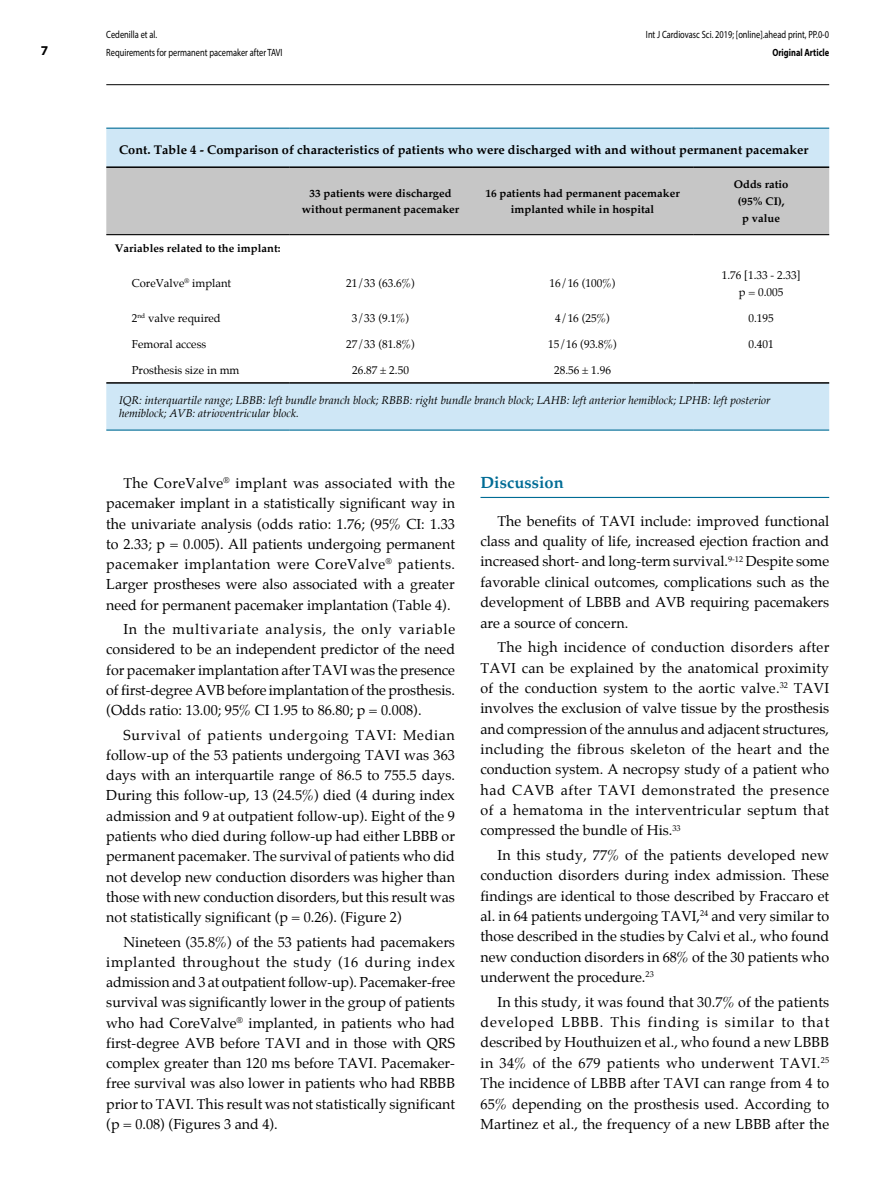
<style>
.page{position:relative;width:893px;height:1191px;background:#fff}
.page>*{position:absolute;margin:0;border:0;box-sizing:border-box;transform-origin:0 0}
.t1{font:700 16.5px "Palatino";color:#006c95}
.t2{font:14.25px/20.2px "Palatino";color:#000;text-align:justify}
.t3{font:700 13.5px "Myriad Pro";color:#000}
.t4{font:700 12.75px "Palatino";color:#000}
.t5{font:11.25px/16.8px "Palatino";color:#000;text-align:center}
.t6{font:italic 11.25px/13.5px "Palatino";color:#000}
.t7{font:700 11.25px/16.8px "Palatino";color:#000;text-align:center}
.t8{font:10.5px/18px "Myriad Pro";color:#000;scale:.8 1}
.t9{font:700 10.5px "Myriad Pro";color:#000;scale:.8 1}
</style>
<div class="page">
<hr style="left:106px;top:84px;width:723px;height:1px;background:#000">
<svg style="left:106px;top:129px;width:723px;height:300px"></svg>
<div style="left:106px;top:168px;width:723px;height:66px;background:#c6c6c6"></div>
<hr style="left:106px;top:128px;width:183px;height:1px;background:#006c95">
<hr style="left:289px;top:128px;width:183px;height:1px;background:#006c95">
<hr style="left:472px;top:128px;width:221px;height:1px;background:#006c95">
<hr style="left:693px;top:128px;width:136px;height:1px;background:#006c95">
<hr style="left:106px;top:166px;width:183px;height:2px;background:#000">
<hr style="left:289px;top:166px;width:183px;height:2px;background:#000">
<hr style="left:472px;top:166px;width:221px;height:2px;background:#000">
<hr style="left:693px;top:166px;width:136px;height:2px;background:#000">
<hr style="left:106px;top:382px;width:183px;height:2px;background:#000">
<hr style="left:289px;top:382px;width:183px;height:2px;background:#000">
<hr style="left:472px;top:382px;width:221px;height:2px;background:#000">
<hr style="left:693px;top:382px;width:136px;height:2px;background:#000">
<hr style="left:106px;top:429px;width:183px;height:1px;background:#006c95">
<hr style="left:289px;top:429px;width:183px;height:1px;background:#006c95">
<hr style="left:472px;top:429px;width:221px;height:1px;background:#006c95">
<hr style="left:693px;top:429px;width:136px;height:1px;background:#006c95">
<hr style="left:106px;top:234px;width:183px;height:1px;background:#000">
<hr style="left:289px;top:234px;width:183px;height:1px;background:#000">
<hr style="left:472px;top:234px;width:221px;height:1px;background:#000">
<hr style="left:693px;top:234px;width:136px;height:1px;background:#000">
<hr style="left:480px;top:497px;width:349px;height:1px;background:#006c95">
<p class="t3" style="left:41px;top:42px;width:9px">7</p>
<p class="t8" style="left:106px;top:25px;width:222px">Cedenilla et al.<br>Requirements for permanent pacemaker after TAVI</p>
<p class="t8" style="left:646px;top:25px;width:231px">Int J Cardiovasc Sci. 2019; [online].ahead print, PP.0-0</p>
<p class="t9" style="left:772px;top:45px;width:73px">Original Article</p>
<p class="t4" style="left:119px;top:143px;width:691px">Cont. Table 4 - Comparison of characteristics of patients who were discharged with and without permanent pacemaker</p>
<p class="t7" style="left:302px;top:184px;width:159px">33 patients were discharged without permanent pacemaker</p>
<p class="t7" style="left:485px;top:184px;width:196px">16 patients had permanent pacemaker implanted while in hospital</p>
<p class="t7" style="left:734px;top:176px;width:56px">Odds ratio (95% CI), p value</p>
<p class="t7" style="left:115px;top:240px;width:167px">Variables related to the implant:</p>
<p class="t5" style="left:132px;top:275px;width:101px">CoreValve<sup>®</sup> implant</p>
<p class="t5" style="left:346px;top:275px;width:70px">21/33 (63.6%)</p>
<p class="t5" style="left:550px;top:275px;width:67px">16/16 (100%)</p>
<p class="t5" style="left:722px;top:267px;width:80px">1.76 [1.33 - 2.33] p = 0.005</p>
<p class="t5" style="left:132px;top:310px;width:90px">2<sup>nd</sup> valve required</p>
<p class="t5" style="left:352px;top:310px;width:59px">3/33 (9.1%)</p>
<p class="t5" style="left:555px;top:310px;width:56px">4/16 (25%)</p>
<p class="t5" style="left:748px;top:310px;width:27px">0.195</p>
<p class="t5" style="left:132px;top:336px;width:76px">Femoral access</p>
<p class="t5" style="left:346px;top:336px;width:70px">27/33 (81.8%)</p>
<p class="t5" style="left:548px;top:336px;width:70px">15/16 (93.8%)</p>
<p class="t5" style="left:748px;top:336px;width:27px">0.401</p>
<p class="t5" style="left:132px;top:362px;width:109px">Prosthesis size in mm</p>
<p class="t5" style="left:352px;top:362px;width:58px">26.87 ± 2.50</p>
<p class="t5" style="left:554px;top:362px;width:58px">28.56 ± 1.96</p>
<p class="t6" style="left:119px;top:393px;width:653px">IQR: interquartile range; LBBB: left bundle branch block; RBBB: right bundle branch block; LAHB: left anterior hemiblock; LPHB: left posterior hemiblock; AVB: atrioventricular block.</p>
<p class="t2" style="left:106px;top:473px;width:350px;text-indent:17px">The CoreValve<sup>®</sup> implant was associated with the pacemaker implant in a statistically significant way in the univariate analysis (odds ratio: 1.76; (95% CI: 1.33 to 2.33; p = 0.005). All patients undergoing permanent pacemaker implantation were CoreValve<sup>®</sup> patients.<br>Larger prostheses were also associated with a greater need for permanent pacemaker implantation (Table 4).</p>
<p class="t2" style="left:106px;top:619px;width:350px;text-indent:17px">In the multivariate analysis, the only variable considered to be an independent predictor of the need for pacemaker implantation after TAVI was the presence of first-degree AVB before implantation of the prosthesis. (Odds ratio: 13.00; 95% CI 1.95 to 86.80; p = 0.008).</p>
<p class="t2" style="left:106px;top:725px;width:350px;text-indent:17px">Survival of patients undergoing TAVI: Median follow-up of the 53 patients undergoing TAVI was 363 days with an interquartile range of 86.5 to 755.5 days.<br>During this follow-up, 13 (24.5%) died (4 during index admission and 9 at outpatient follow-up). Eight of the 9 patients who died during follow-up had either LBBB or permanent pacemaker. The survival of patients who did not develop new conduction disorders was higher than those with new conduction disorders, but this result was not statistically significant (p = 0.26). (Figure 2)</p>
<p class="t2" style="left:106px;top:931px;width:350px;text-indent:17px">Nineteen (35.8%) of the 53 patients had pacemakers implanted throughout the study (16 during index admission and 3 at outpatient follow-up). Pacemaker-free survival was significantly lower in the group of patients who had CoreValve<sup>®</sup> implanted, in patients who had first-degree AVB before TAVI and in those with QRS complex greater than 120 ms before TAVI. Pacemaker&shy;free survival was also lower in patients who had RBBB prior to TAVI. This result was not statistically significant (p = 0.08) (Figures 3 and 4).</p>
<p class="t1" style="left:480px;top:473px;width:85px">Discussion</p>
<p class="t2" style="left:480px;top:511px;width:350px;text-indent:17px">The benefits of TAVI include: improved functional class and quality of life, increased ejection fraction and increased short- and long-term survival.<sup>9-12</sup> Despite some favorable clinical outcomes, complications such as the development of LBBB and AVB requiring pacemakers are a source of concern.</p>
<p class="t2" style="left:480px;top:637px;width:350px;text-indent:17px">The high incidence of conduction disorders after TAVI can be explained by the anatomical proximity of the conduction system to the aortic valve.<sup>32</sup> TAVI involves the exclusion of valve tissue by the prosthesis and compression of the annulus and adjacent structures, including the fibrous skeleton of the heart and the conduction system. A necropsy study of a patient who had CAVB after TAVI demonstrated the presence of a hematoma in the interventricular septum that compressed the bundle of His.<sup>33</sup></p>
<p class="t2" style="left:480px;top:845px;width:350px;text-indent:17px">In this study, 77% of the patients developed new conduction disorders during index admission. These findings are identical to those described by Fraccaro et al. in 64 patients undergoing TAVI,<sup>24</sup> and very similar to those described in the studies by Calvi et al., who found new conduction disorders in 68% of the 30 patients who underwent the procedure.<sup>23</sup></p>
<p class="t2" style="left:480px;top:992px;width:350px;text-indent:17px">In this study, it was found that 30.7% of the patients developed LBBB. This finding is similar to that described by Houthuizen et al., who found a new LBBB in 34% of the 679 patients who underwent TAVI.<sup>25<br></sup>The incidence of LBBB after TAVI can range from 4 to 65% depending on the prosthesis used. According to Martinez et al., the frequency of a new LBBB after the</p>
</div>
